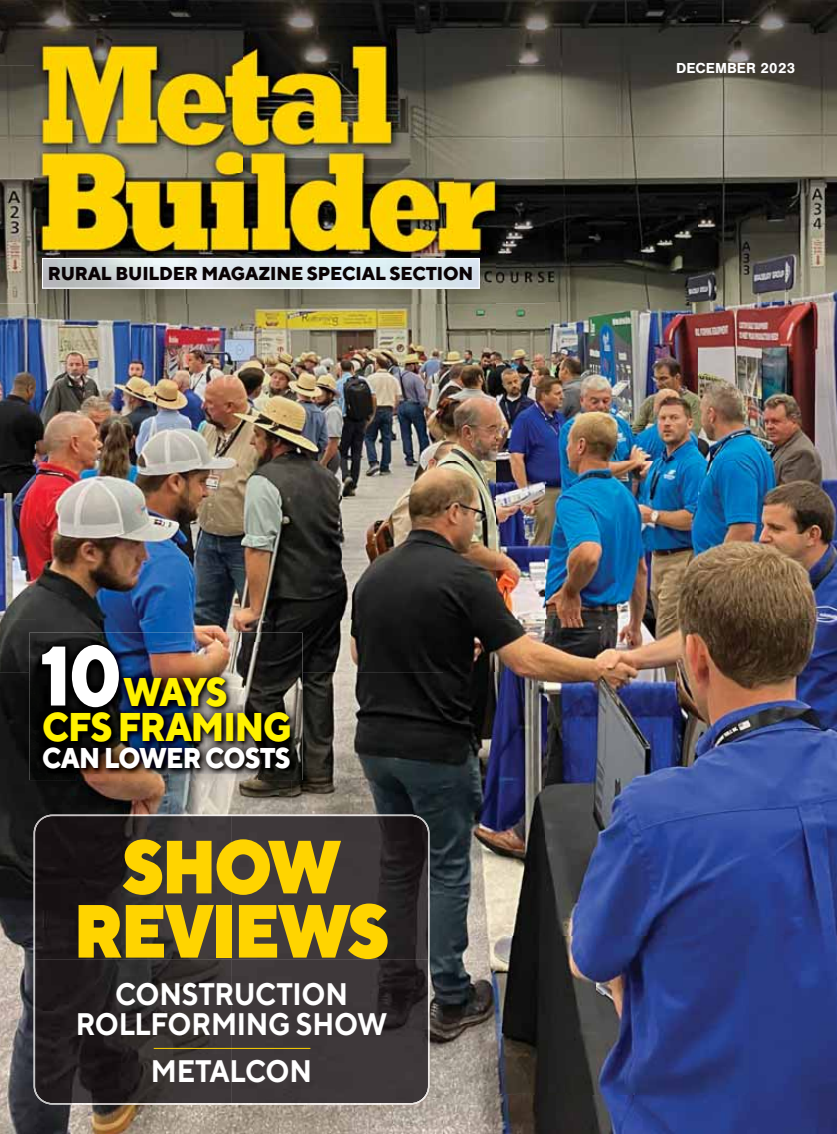
<style>
.page{position:relative;width:837px;height:1134px;background:#fff}
.page>*{position:absolute;margin:0;border:0;box-sizing:border-box;transform-origin:0 0}
.t1{font:900 75px/64.2px "TT Norms";letter-spacing:-.035em;color:#ffd400;text-align:center;scale:.9 1}
.t2{font:800 40.05px/35px "TT Norms";letter-spacing:-.03em;color:#fff200;scale:.9 1}
.t3{font:700 31.05px/29.7px "TT Norms";letter-spacing:-.01em;color:#fff;text-align:center;scale:.9 1}
.t4{font:800 28.65px "TT Norms";letter-spacing:-.035em;color:#fff;scale:.9 1}
.t5{font:800 18.6px "TT Norms";letter-spacing:-.01em;color:#090204}
.t6{font:700 15px "Nimbus San";color:#fff}
.s1{font-size:84.15px;color:#fff}
</style>
<div class="page">
<img style="left:0;top:0;width:545px;height:18px">
<img style="left:545px;top:0;width:291px;height:936px">
<img style="left:0;top:303px;width:494px;height:316px">
<img style="left:494px;top:39px;width:52px;height:580px">
<img style="left:0;top:619px;width:546px;height:53px">
<img style="left:0;top:672px;width:37px;height:461px">
<img style="left:291px;top:672px;width:152px;height:158px">
<img style="left:443px;top:672px;width:103px;height:264px">
<img style="left:37px;top:780px;width:254px;height:34px">
<img style="left:393px;top:830px;width:51px;height:303px">
<img style="left:443px;top:936px;width:393px;height:197px">
<img style="left:37px;top:1104px;width:356px;height:29px">
<img style="left:0;top:18px;width:545px;height:47px">
<img style="left:0;top:65px;width:41px;height:238px">
<img style="left:495px;top:65px;width:50px;height:238px">
<img style="left:41px;top:263px;width:454px;height:40px">
<img style="left:35px;top:39px;width:470px;height:224px">
<img style="left:44px;top:260px;width:433px;height:26px">
<div style="left:42px;top:258px;width:437px;height:30px;border:1px solid #fff"></div>
<img style="left:83px;top:862px;width:297px;height:240px">
<img style="left:34px;top:814px;width:395px;height:48px">
<img style="left:34px;top:862px;width:49px;height:242px">
<img style="left:380px;top:862px;width:49px;height:242px">
<img style="left:83px;top:1102px;width:297px;height:2px">
<hr style="left:154px;top:1047px;width:156px;height:1px;background:#ffd400">
<img style="left:29px;top:632px;width:273px;height:49px">
<img style="left:29px;top:681px;width:45px;height:99px">
<img style="left:257px;top:681px;width:45px;height:99px">
<img style="left:74px;top:773px;width:183px;height:7px">
<img style="left:40px;top:642px;width:255px;height:131px">
<p class="t5" style="left:48px;top:267px;width:427px">RURAL BUILDER MAGAZINE SPECIAL SECTION</p>
<p class="t2" style="left:40px;top:678px;width:282px"><span class="s1">10</span>WAYS<br>CFS FRAMING</p>
<p class="t4" style="left:42px;top:747px;width:277px">CAN LOWER COSTS</p>
<h1 class="t1" style="left:73px;top:833px;width:352px">SHOW<br>REVIEWS</h1>
<p class="t3" style="left:76px;top:983px;width:348px">CONSTRUCTION<br>ROLLFORMING SHOW</p>
<p class="t3" style="left:151px;top:1059px;width:180px">METALCON</p>
<p class="t6" style="left:675px;top:62px;width:120px">DECEMBER 2023</p>
</div>
